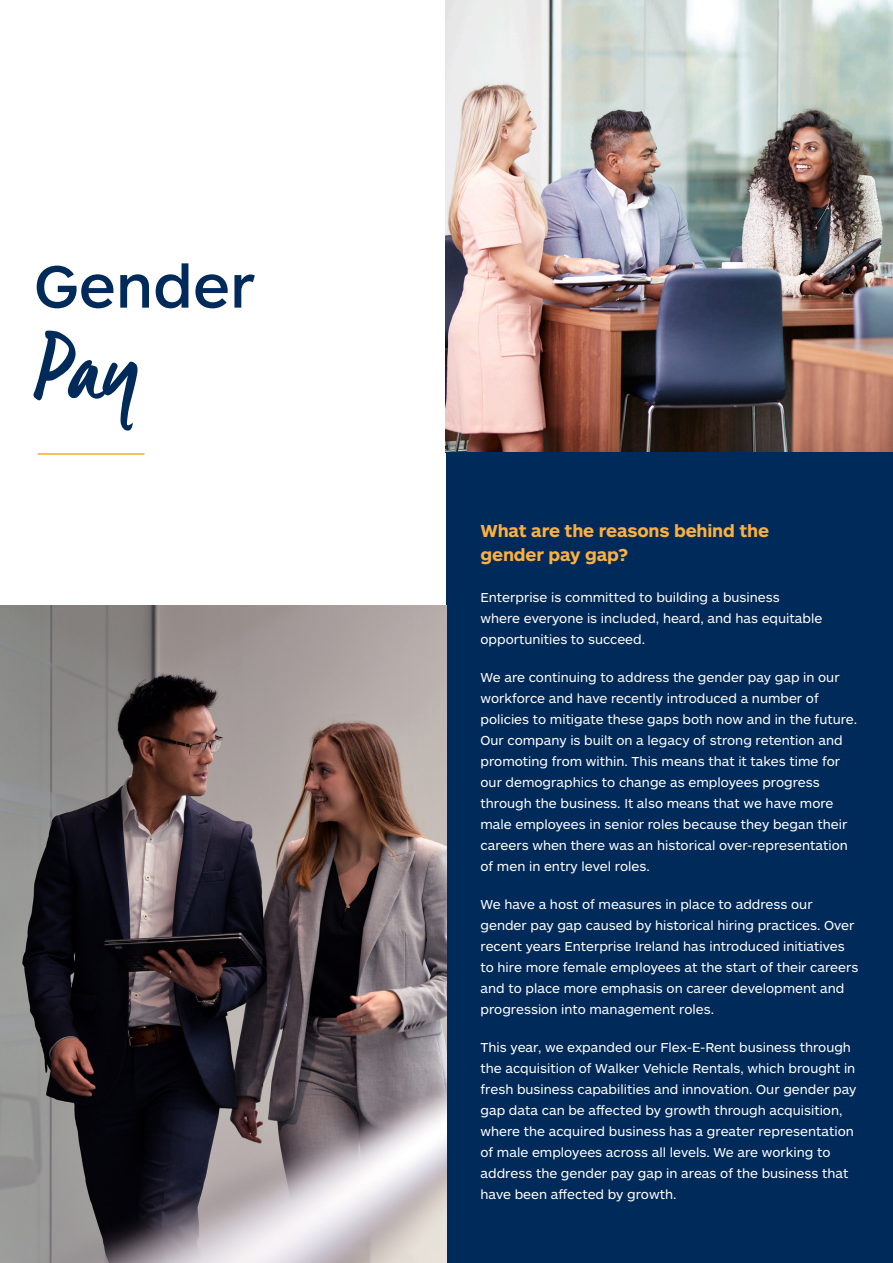
<style>
.page{position:relative;width:893px;height:1263px;background:#fff}
.page>*{position:absolute;margin:0;border:0;box-sizing:border-box;transform-origin:0 0}
.t1{font:90px "Manus Smooth";color:#002a5a}
.t2{font:500 61.95px "ARS Maquette Pro";color:#002a5a}
.t3{font:700 18px/24px "ARS Maquette Pro";letter-spacing:-.01em;color:#fbb03f}
.t4{font:13.5px/21px "ARS Maquette Pro";color:#fff}
</style>
<div class="page">
<img style="left:446px;top:0;width:447px;height:452px">
<hr style="left:38px;top:453px;width:107px;height:2px;background:#faa928">
<div style="left:446px;top:452px;width:447px;height:811px;background:#002a5a"></div>
<img style="left:0;top:606px;width:446px;height:657px">
<p class="t2" style="left:34px;top:246px;width:223px">Gender</p>
<p class="t1" style="left:34px;top:314px;width:107px">Pay</p>
<p class="t3" style="left:480px;top:518px;width:290px">What are the reasons behind the gender pay gap?</p>
<p class="t4" style="left:480px;top:586px;width:343px">Enterprise is committed to building a business where everyone is included, heard, and has equitable opportunities to succeed.</p>
<p class="t4" style="left:480px;top:666px;width:378px">We are continuing to address the gender pay gap in our workforce and have recently introduced a number of policies to mitigate these gaps both now and in the future.<br>Our company is built on a legacy of strong retention and promoting from within. This means that it takes time for our demographics to change as employees progress through the business. It also means that we have more male employees in senior roles because they began their careers when there was an historical over-representation of men in entry level roles.</p>
<p class="t4" style="left:480px;top:893px;width:379px">We have a host of measures in place to address our gender pay gap caused by historical hiring practices. Over recent years Enterprise Ireland has introduced initiatives to hire more female employees at the start of their careers and to place more emphasis on career development and progression into management roles.</p>
<p class="t4" style="left:480px;top:1036px;width:377px">This year, we expanded our Flex-E-Rent business through the acquisition of Walker Vehicle Rentals, which brought in fresh business capabilities and innovation. Our gender pay gap data can be affected by growth through acquisition, where the acquired business has a greater representation of male employees across all levels. We are working to address the gender pay gap in areas of the business that have been affected by growth.</p>
</div>
